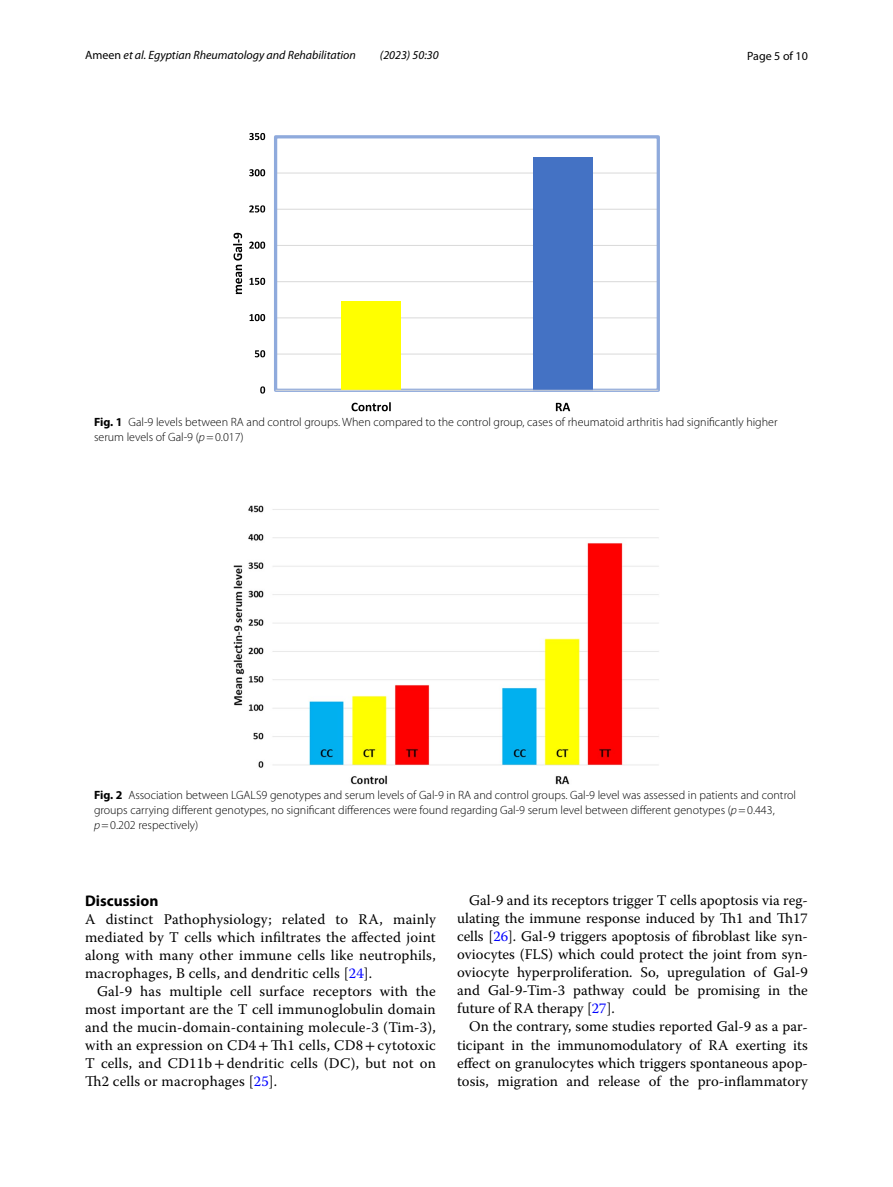
<style>
.page{position:relative;width:893px;height:1187px;background:#fff}
.page>*{position:absolute;margin:0;border:0;box-sizing:border-box;transform-origin:0 0}
.t1{font:700 15.45px "Myriad Pro";color:#000}
.t2{font:14.7px/18px "Warnock Pro";letter-spacing:.01em;color:#000;text-align:justify}
.t3{font:300 12px/15px "Myriad Pro";color:#000}
.t4{font:italic 12px "Myriad Pro";color:#000}
.t5{font:12px "Myriad Pro";color:#000}
.s1{font-style:normal}
.s2{font-weight:700}
.s3{font-style:italic}
.s4{color:#00f}
.s5{font-family:"STIX"}
</style>
<div class="page">
<hr style="left:276px;top:353px;width:382px;height:1px;background:#d9d9d9">
<hr style="left:276px;top:317px;width:382px;height:1px;background:#d9d9d9">
<hr style="left:276px;top:281px;width:382px;height:1px;background:#d9d9d9">
<hr style="left:276px;top:245px;width:382px;height:1px;background:#d9d9d9">
<hr style="left:276px;top:209px;width:382px;height:1px;background:#d9d9d9">
<hr style="left:276px;top:173px;width:382px;height:1px;background:#d9d9d9">
<div style="left:274px;top:135px;width:386px;height:257px;border:3px solid #8faadc"></div>
<div style="left:341px;top:301px;width:60px;height:89px;background:#ff0"></div>
<div style="left:533px;top:157px;width:60px;height:233px;background:#4472c4"></div>
<hr style="left:276px;top:390px;width:382px;height:1px;background:#d9d9d9">
<svg style="left:260px;top:386px;width:5px;height:7px"></svg>
<svg style="left:255px;top:350px;width:10px;height:7px"></svg>
<svg style="left:250px;top:314px;width:15px;height:7px"></svg>
<svg style="left:250px;top:278px;width:15px;height:7px"></svg>
<svg style="left:249px;top:241px;width:16px;height:8px"></svg>
<svg style="left:249px;top:205px;width:16px;height:7px"></svg>
<svg style="left:249px;top:169px;width:16px;height:7px"></svg>
<svg style="left:249px;top:133px;width:16px;height:7px"></svg>
<svg style="left:351px;top:402px;width:40px;height:9px"></svg>
<svg style="left:556px;top:403px;width:14px;height:8px"></svg>
<svg style="left:233px;top:233px;width:9px;height:61px"></svg>
<img style="left:234px;top:505px;width:425px;height:279px">
<p class="t4" style="left:85px;top:48px;width:272px"><span class="s1">Ameen</span> et al. Egyptian Rheumatology and Rehabilitation</p>
<p class="t4" style="left:380px;top:48px;width:60px">(2023) 50:30</p>
<p class="t5" style="left:747px;top:48px;width:62px">Page 5 of 10</p>
<p class="t3" style="left:94px;top:415px;width:685px"><span class="s2">Fig. 1</span> Gal-9 levels between RA and control groups. When compared to the control group, cases of rheumatoid arthritis had significantly higher serum levels of Gal-9 (<span class="s3">p</span>=0.017)</p>
<p class="t3" style="left:94px;top:787px;width:703px"><span class="s2">Fig. 2</span> Association between LGALS9 genotypes and serum levels of Gal-9 in RA and control groups. Gal-9 level was assessed in patients and control groups carrying different genotypes, no significant differences were found regarding Gal-9 serum level between different genotypes (<span class="s3">p</span>=0.443, <span class="s3">p</span>=0.202 respectively)</p>
<p class="t1" style="left:85px;top:890px;width:75px">Discussion</p>
<p class="t2" style="left:85px;top:910px;width:352px">A distinct Pathophysiology; related to RA, mainly mediated by T cells which infiltrates the affected joint along with many other immune cells like neutrophils, macrophages, B cells, and dendritic cells [<span class="s4">24</span>].</p>
<p class="t2" style="left:85px;top:982px;width:352px;text-indent:12px">Gal-9 has multiple cell surface receptors with the most important are the T cell immunoglobulin domain and the mucin-domain-containing molecule-3 (Tim-3), with an expression on CD4<span class="s5">+</span>Th1 cells, CD8<span class="s5">+</span>cytotoxic T cells, and CD11b<span class="s5">+</span>dendritic cells (DC), but not on Th2 cells or macrophages [<span class="s4">25</span>].</p>
<p class="t2" style="left:457px;top:891px;width:352px;text-indent:12px">Gal-9 and its receptors trigger T cells apoptosis via reg&shy;ulating the immune response induced by Th1 and Th17 cells [<span class="s4">26</span>]. Gal-9 triggers apoptosis of fibroblast like syn&shy;oviocytes (FLS) which could protect the joint from syn&shy;oviocyte hyperproliferation. So, upregulation of Gal-9 and Gal-9-Tim-3 pathway could be promising in the future of RA therapy [<span class="s4">27</span>].</p>
<p class="t2" style="left:457px;top:1017px;width:352px;text-indent:12px">On the contrary, some studies reported Gal-9 as a par&shy;ticipant in the immunomodulatory of RA exerting its effect on granulocytes which triggers spontaneous apop&shy;tosis, migration and release of the pro-inflammatory</p>
</div>
